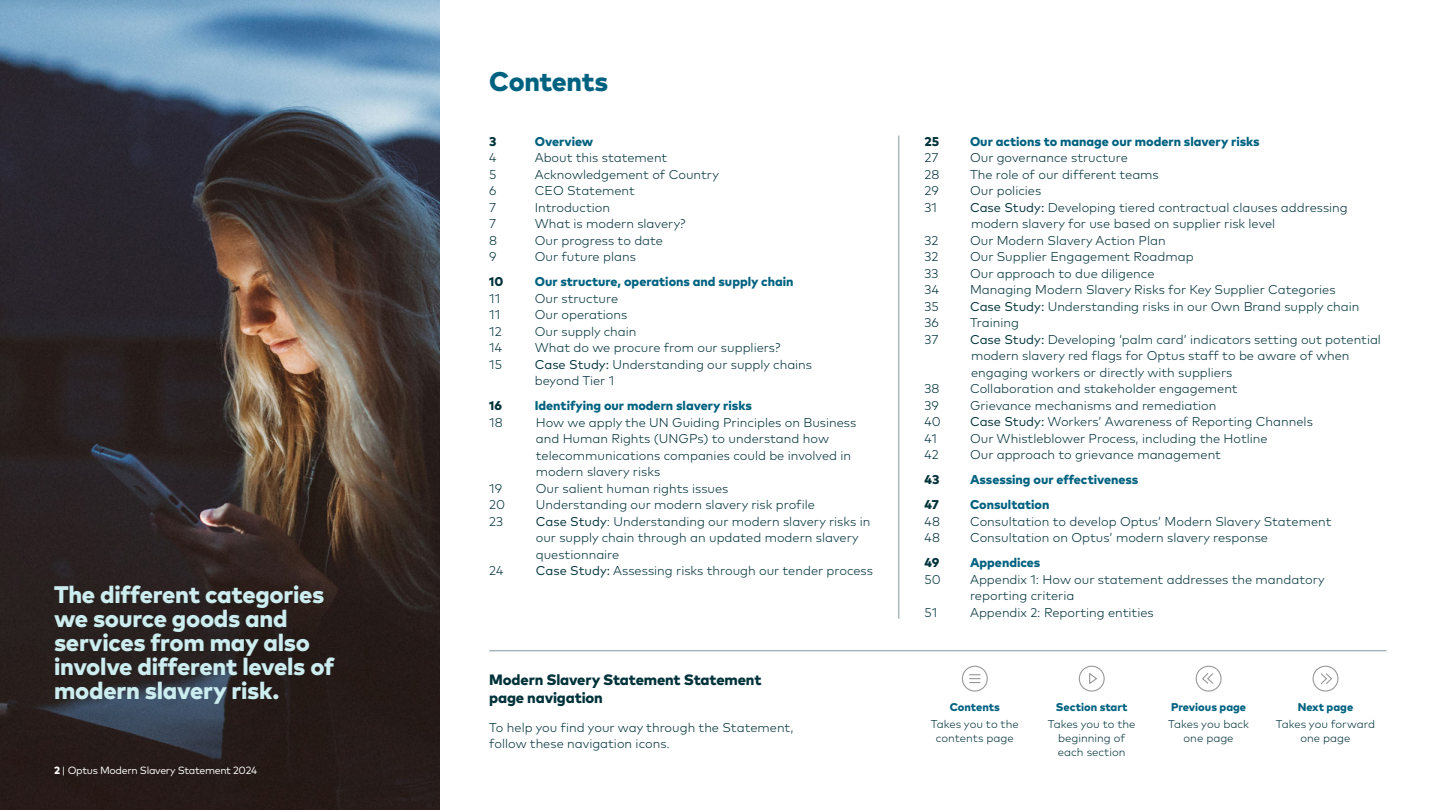
<style>
.page{position:relative;width:1441px;height:810px;background:#fff}
.page>*{position:absolute;margin:0;border:0;box-sizing:border-box;transform-origin:0 0}
.t1{font:800 27px "Mark OT";letter-spacing:-.015em;color:#006280}
.t2{font:800 24px/24px "Mark OT";letter-spacing:-.01em;color:#ccedef}
.t3{font:800 15px/18px "Mark OT";letter-spacing:-.01em;color:#00323a}
.t4{font:300 12.75px/16.5px "Mark OT";color:#00323a}
.t5{font:800 12.75px "Mark OT";color:#006280}
.t6{font:800 12.75px "Mark OT";color:#00323a}
.t7{font:300 11.25px/14.2px "Mark OT";color:#00323a;text-align:center}
.t8{font:800 11.25px "Mark OT";color:#006280}
.t9{font:10.5px "Mark OT";letter-spacing:-.03em;color:#fff}
.s1{font-weight:800}
.s2{font-weight:400}
</style>
<div class="page">
<img style="left:0;top:0;width:439px;height:810px">
<hr style="left:898px;top:135px;width:1px;height:484px;background:#80989d">
<hr style="left:489px;top:651px;width:897px;height:1px;background:#80989d">
<div style="left:961px;top:666px;width:26px;height:26px;border:1px solid #999;border-radius:50%"></div>
<svg style="left:969px;top:674px;width:11px;height:9px"></svg>
<div style="left:1078px;top:666px;width:26px;height:26px;border:1px solid #999;border-radius:50%"></div>
<svg style="left:1089px;top:673px;width:8px;height:11px"></svg>
<div style="left:1195px;top:666px;width:26px;height:26px;border:1px solid #999;border-radius:50%"></div>
<svg style="left:1202px;top:673px;width:12px;height:11px"></svg>
<div style="left:1312px;top:666px;width:26px;height:26px;border:1px solid #999;border-radius:50%"></div>
<svg style="left:1321px;top:673px;width:11px;height:11px"></svg>
<h2 class="t2" style="left:54px;top:582px;width:282px">The different categories we source goods and services from may also involve different levels of modern slavery risk.</h2>
<p class="t9" style="left:54px;top:764px;width:205px"><span class="s1">2</span> | Optus Modern Slavery Statement 2024</p>
<h1 class="t1" style="left:489px;top:64px;width:120px">Contents</h1>
<p class="t6" style="left:489px;top:133px;width:9px">3</p>
<p class="t5" style="left:534px;top:133px;width:60px">Overview</p>
<p class="t4" style="left:489px;top:149px;width:9px">4</p>
<p class="t4" style="left:534px;top:149px;width:134px">About this statement</p>
<p class="t4" style="left:489px;top:166px;width:9px">5</p>
<p class="t4" style="left:534px;top:166px;width:186px">Acknowledgement of Country</p>
<p class="t4" style="left:489px;top:182px;width:9px">6</p>
<p class="t4" style="left:534px;top:182px;width:102px">CEO Statement</p>
<p class="t4" style="left:489px;top:199px;width:8px">7</p>
<p class="t4" style="left:534px;top:199px;width:77px">Introduction</p>
<p class="t4" style="left:489px;top:215px;width:8px">7</p>
<p class="t4" style="left:534px;top:215px;width:152px">What is modern slavery?</p>
<p class="t4" style="left:489px;top:232px;width:10px">8</p>
<p class="t4" style="left:534px;top:232px;width:130px">Our progress to date</p>
<p class="t4" style="left:489px;top:248px;width:9px">9</p>
<p class="t4" style="left:534px;top:248px;width:103px">Our future plans</p>
<p class="t6" style="left:489px;top:273px;width:16px">10</p>
<p class="t5" style="left:534px;top:273px;width:260px">Our structure, operations and supply chain</p>
<p class="t4" style="left:489px;top:290px;width:12px">11</p>
<p class="t4" style="left:534px;top:290px;width:85px">Our structure</p>
<p class="t4" style="left:489px;top:306px;width:12px">11</p>
<p class="t4" style="left:534px;top:306px;width:94px">Our operations</p>
<p class="t4" style="left:489px;top:323px;width:14px">12</p>
<p class="t4" style="left:534px;top:323px;width:103px">Our supply chain</p>
<p class="t4" style="left:489px;top:339px;width:14px">14</p>
<p class="t4" style="left:534px;top:339px;width:247px">What do we procure from our suppliers?</p>
<p class="t4" style="left:489px;top:356px;width:14px">15</p>
<p class="t4" style="left:534px;top:356px;width:279px"><span class="s2">Case Study:</span> Understanding our supply chains beyond Tier 1</p>
<p class="t6" style="left:489px;top:397px;width:14px">16</p>
<p class="t5" style="left:534px;top:397px;width:219px">Identifying our modern slavery risks</p>
<p class="t4" style="left:489px;top:414px;width:15px">18</p>
<p class="t4" style="left:535px;top:414px;width:322px">How we apply the UN Guiding Principles on Business and Human Rights (UNGPs) to understand how telecommunications companies could be involved in modern slavery risks</p>
<p class="t4" style="left:489px;top:480px;width:14px">19</p>
<p class="t4" style="left:535px;top:480px;width:194px">Our salient human rights issues</p>
<p class="t4" style="left:489px;top:496px;width:17px">20</p>
<p class="t4" style="left:535px;top:496px;width:281px">Understanding our modern slavery risk profile</p>
<p class="t4" style="left:489px;top:513px;width:15px">23</p>
<p class="t4" style="left:535px;top:513px;width:336px"><span class="s2">Case Study</span>: Understanding our modern slavery risks in our supply chain through an updated modern slavery questionnaire</p>
<p class="t4" style="left:489px;top:562px;width:16px">24</p>
<p class="t4" style="left:535px;top:562px;width:339px"><span class="s2">Case Study:</span> Assessing risks through our tender process</p>
<p class="t3" style="left:489px;top:670px;width:274px">Modern Slavery Statement Statement page navigation</p>
<p class="t4" style="left:489px;top:719px;width:306px">To help you find your way through the Statement, follow these navigation icons.</p>
<p class="t6" style="left:924px;top:133px;width:16px">25</p>
<p class="t5" style="left:969px;top:133px;width:291px">Our actions to manage our modern slavery risks</p>
<p class="t4" style="left:924px;top:149px;width:15px">27</p>
<p class="t4" style="left:969px;top:149px;width:159px">Our governance structure</p>
<p class="t4" style="left:924px;top:166px;width:16px">28</p>
<p class="t4" style="left:969px;top:166px;width:190px">The role of our different teams</p>
<p class="t4" style="left:924px;top:182px;width:16px">29</p>
<p class="t4" style="left:969px;top:182px;width:73px">Our policies</p>
<p class="t4" style="left:924px;top:199px;width:14px">31</p>
<p class="t4" style="left:969px;top:199px;width:379px"><span class="s2">Case Study:</span> Developing tiered contractual clauses addressing modern slavery for use based on supplier risk level</p>
<p class="t4" style="left:924px;top:232px;width:15px">32</p>
<p class="t4" style="left:969px;top:232px;width:197px">Our Modern Slavery Action Plan</p>
<p class="t4" style="left:924px;top:248px;width:15px">32</p>
<p class="t4" style="left:969px;top:248px;width:225px">Our Supplier Engagement Roadmap</p>
<p class="t4" style="left:924px;top:265px;width:15px">33</p>
<p class="t4" style="left:969px;top:265px;width:186px">Our approach to due diligence</p>
<p class="t4" style="left:924px;top:281px;width:16px">34</p>
<p class="t4" style="left:969px;top:281px;width:367px">Managing Modern Slavery Risks for Key Supplier Categories</p>
<p class="t4" style="left:924px;top:298px;width:16px">35</p>
<p class="t4" style="left:969px;top:298px;width:391px"><span class="s2">Case Study:</span> Understanding risks in our Own Brand supply chain</p>
<p class="t4" style="left:924px;top:314px;width:16px">36</p>
<p class="t4" style="left:969px;top:314px;width:50px">Training</p>
<p class="t4" style="left:924px;top:331px;width:15px">37</p>
<p class="t4" style="left:969px;top:331px;width:412px"><span class="s2">Case Study:</span> Developing ‘palm card’ indicators setting out potential modern slavery red flags for Optus staff to be aware of when engaging workers or directly with suppliers</p>
<p class="t4" style="left:924px;top:380px;width:16px">38</p>
<p class="t4" style="left:969px;top:380px;width:269px">Collaboration and stakeholder engagement</p>
<p class="t4" style="left:924px;top:397px;width:16px">39</p>
<p class="t4" style="left:969px;top:397px;width:248px">Grievance mechanisms and remediation</p>
<p class="t4" style="left:924px;top:413px;width:18px">40</p>
<p class="t4" style="left:969px;top:413px;width:344px"><span class="s2">Case Study:</span> Workers’ Awareness of Reporting Channels</p>
<p class="t4" style="left:924px;top:430px;width:14px">41</p>
<p class="t4" style="left:969px;top:430px;width:299px">Our Whistleblower Process, including the Hotline</p>
<p class="t4" style="left:924px;top:446px;width:16px">42</p>
<p class="t4" style="left:969px;top:446px;width:252px">Our approach to grievance management</p>
<p class="t6" style="left:924px;top:471px;width:16px">43</p>
<p class="t5" style="left:969px;top:471px;width:170px">Assessing our effectiveness</p>
<p class="t6" style="left:924px;top:496px;width:16px">47</p>
<p class="t5" style="left:969px;top:496px;width:81px">Consultation</p>
<p class="t4" style="left:924px;top:513px;width:17px">48</p>
<p class="t4" style="left:969px;top:513px;width:363px">Consultation to develop Optus’ Modern Slavery Statement</p>
<p class="t4" style="left:924px;top:529px;width:17px">48</p>
<p class="t4" style="left:969px;top:529px;width:299px">Consultation on Optus’ modern slavery response</p>
<p class="t6" style="left:924px;top:554px;width:17px">49</p>
<p class="t5" style="left:969px;top:554px;width:72px">Appendices</p>
<p class="t4" style="left:924px;top:571px;width:18px">50</p>
<p class="t4" style="left:969px;top:571px;width:356px">Appendix 1: How our statement addresses the mandatory reporting criteria</p>
<p class="t4" style="left:924px;top:604px;width:14px">51</p>
<p class="t4" style="left:969px;top:604px;width:185px">Appendix 2: Reporting entities</p>
<p class="t8" style="left:949px;top:700px;width:52px">Contents</p>
<p class="t7" style="left:930px;top:716px;width:89px">Takes you to the contents page</p>
<p class="t8" style="left:1055px;top:700px;width:73px">Section start</p>
<p class="t7" style="left:1047px;top:716px;width:89px">Takes you to the beginning of each section</p>
<p class="t8" style="left:1170px;top:700px;width:77px">Previous page</p>
<p class="t7" style="left:1168px;top:717px;width:82px">Takes you back one page</p>
<p class="t8" style="left:1297px;top:700px;width:57px">Next page</p>
<p class="t7" style="left:1275px;top:716px;width:101px">Takes you forward one page</p>
</div>
